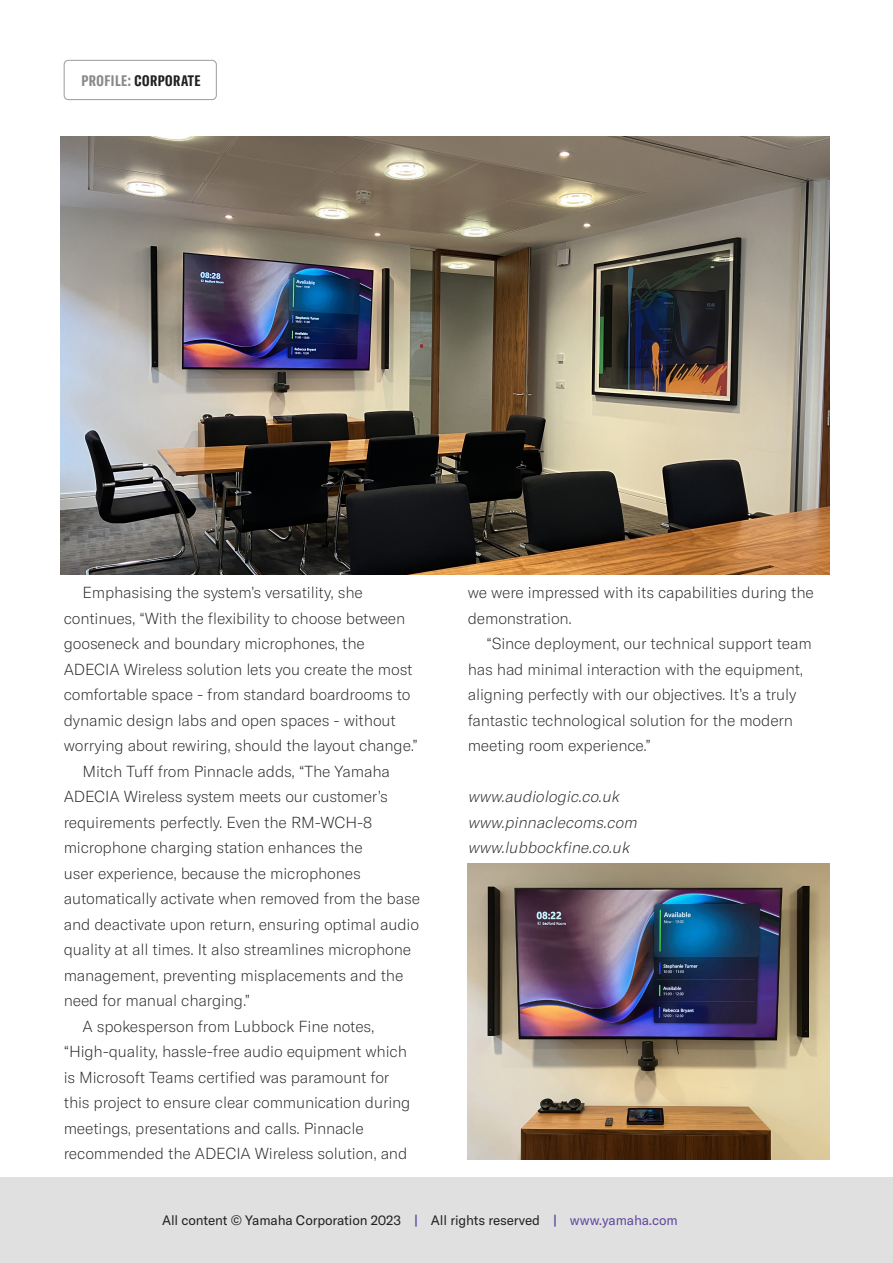
<style>
.page{position:relative;width:893px;height:1263px;background:#fff}
.page>*{position:absolute;margin:0;border:0;box-sizing:border-box;transform-origin:0 0}
.t1{font:100 15.75px/25.5px "GT America Y";letter-spacing:-.01em;color:#231f20}
.t2{font:italic 100 15.75px/25.5px "GT America Y";color:#231f20}
.t3{font:700 extra-condensed 15px "GT America Y";letter-spacing:.035em;color:#231f20}
.t4{font:13.5px "GT America Y";letter-spacing:-.01em;color:#231f20}
.s1{color:#87898c}
.s2{font-weight:700;color:#60479d}
.s3{color:#60479d}
</style>
<div class="page">
<div style="left:0;top:1178px;width:893px;height:85px;background:#e0e0e1"></div>
<div style="left:64px;top:60px;width:153px;height:40px;border:1px solid #9a9b9f;border-radius:4px"></div>
<img style="left:468px;top:863px;width:361px;height:296px">
<img style="left:60px;top:136px;width:769px;height:438px">
<p class="t3" style="left:82px;top:72px;width:121px"><span class="s1">PROFILE:</span> CORPORATE</p>
<p class="t1" style="left:83px;top:580px;width:282px">Emphasising the system’s versatility, she</p>
<p class="t1" style="left:64px;top:605px;width:343px">continues, “With the flexibility to choose between</p>
<p class="t1" style="left:64px;top:631px;width:303px">gooseneck and boundary microphones, the</p>
<p class="t1" style="left:64px;top:656px;width:350px">ADECIA Wireless solution lets you create the most</p>
<p class="t1" style="left:64px;top:682px;width:348px">comfortable space - from standard boardrooms to</p>
<p class="t1" style="left:64px;top:707px;width:334px">dynamic design labs and open spaces - without</p>
<p class="t1" style="left:64px;top:733px;width:356px">worrying about rewiring, should the layout change.”</p>
<p class="t1" style="left:83px;top:758px;width:309px">Mitch Tuff from Pinnacle adds, “The Yamaha</p>
<p class="t1" style="left:64px;top:784px;width:326px">ADECIA Wireless system meets our customer’s</p>
<p class="t1" style="left:64px;top:809px;width:310px">requirements perfectly. Even the RM-WCH-8</p>
<p class="t1" style="left:64px;top:835px;width:300px">microphone charging station enhances the</p>
<p class="t1" style="left:64px;top:860px;width:299px">user experience, because the microphones</p>
<p class="t1" style="left:64px;top:886px;width:358px">automatically activate when removed from the base</p>
<p class="t1" style="left:64px;top:911px;width:357px">and deactivate upon return, ensuring optimal audio</p>
<p class="t1" style="left:64px;top:937px;width:349px">quality at all times. It also streamlines microphone</p>
<p class="t1" style="left:64px;top:962px;width:341px">management, preventing misplacements and the</p>
<p class="t1" style="left:64px;top:988px;width:188px">need for manual charging.”</p>
<p class="t1" style="left:83px;top:1013px;width:293px">A spokesperson from Lubbock Fine notes,</p>
<p class="t1" style="left:64px;top:1039px;width:345px">“High-quality, hassle-free audio equipment which</p>
<p class="t1" style="left:64px;top:1064px;width:327px">is Microsoft Teams certified was paramount for</p>
<p class="t1" style="left:64px;top:1090px;width:348px">this project to ensure clear communication during</p>
<p class="t1" style="left:64px;top:1115px;width:301px">meetings, presentations and calls. Pinnacle</p>
<p class="t1" style="left:64px;top:1141px;width:345px">recommended the ADECIA Wireless solution, and</p>
<p class="t1" style="left:468px;top:580px;width:348px">we were impressed with its capabilities during the demonstration.</p>
<p class="t1" style="left:468px;top:631px;width:345px;text-indent:19px">“Since deployment, our technical support team has had minimal interaction with the equipment, aligning perfectly with our objectives. It’s a truly fantastic technological solution for the modern meeting room experience.”</p>
<p class="t2" style="left:468px;top:784px;width:174px">www.audiologic.co.uk www.pinnaclecoms.com www.lubbockfine.co.uk</p>
<p class="t4" style="left:162px;top:1212px;width:517px">All content © Yamaha Corporation 2023 <span class="s2">|</span> All rights reserved <span class="s2">|</span> <span class="s3">www.yamaha.com</span></p>
</div>
